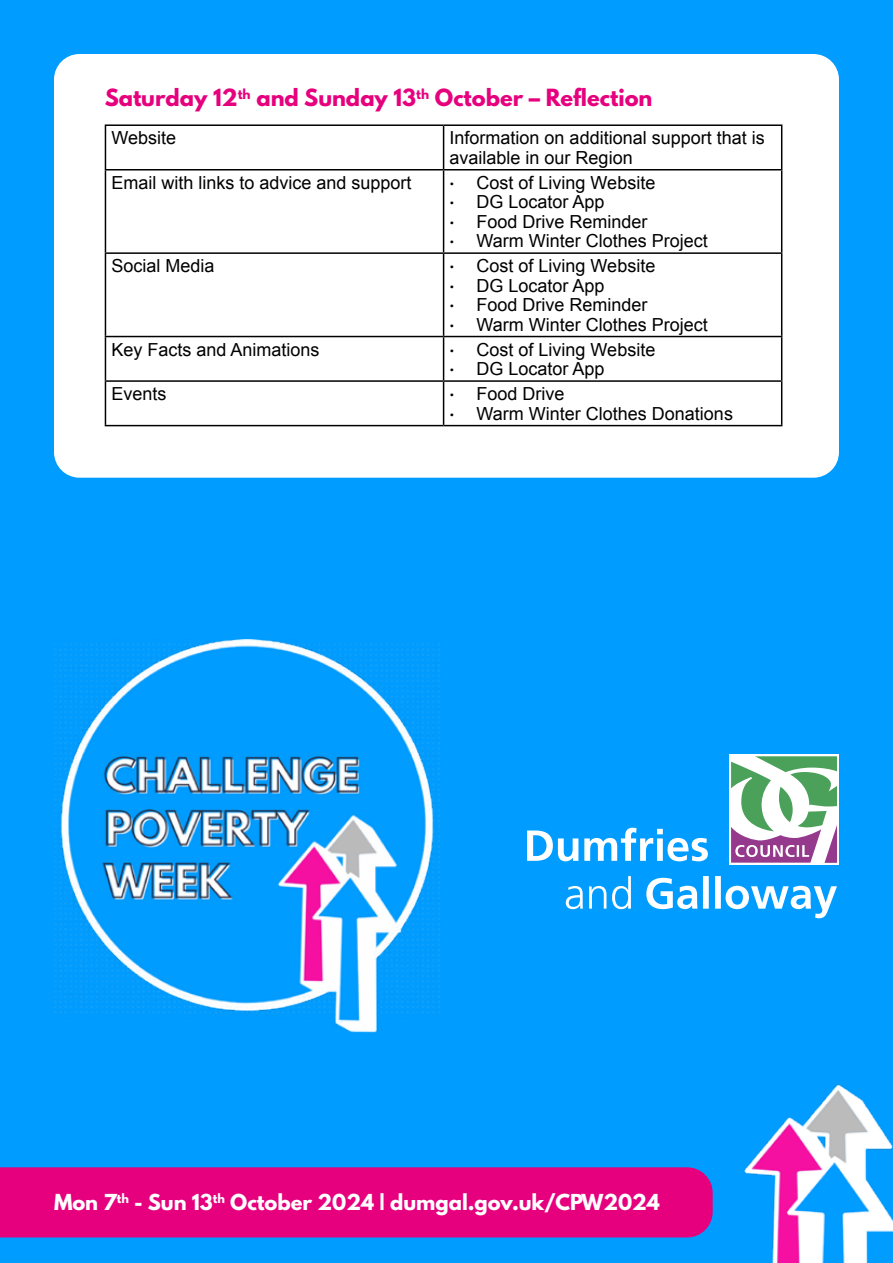
<style>
.page{position:relative;width:893px;height:1263px;background:#009cff}
.page>*{position:absolute;margin:0;border:0;box-sizing:border-box;transform-origin:0 0}
.t1{font:700 21px "League Spartan";color:#e6007d}
.t2{font:700 19.5px "League Spartan";color:#fff}
.t3{font:18px/19.4px "Arial";color:#000}
.s1{font-family:"Frutiger LT Pro";font-weight:700}
</style>
<div class="page">
<div style="left:54px;top:54px;width:785px;height:424px;background:#fff;border-radius:26px"></div>
<img style="left:655px;top:1084px;width:238px;height:179px">
<div style="left:0;top:1167px;width:713px;height:70px;background:#e6007d"></div>
<img style="left:54px;top:640px;width:385px;height:393px">
<div style="left:729px;top:754px;width:110px;height:111px;background:#fff"></div>
<svg style="left:731px;top:756px;width:106px;height:107px"></svg>
<svg style="left:566px;top:876px;width:271px;height:42px"></svg>
<svg style="left:527px;top:828px;width:181px;height:33px"></svg>
<hr style="left:105px;top:124px;width:339px;height:2px;background:#000">
<hr style="left:105px;top:126px;width:1px;height:43px;background:#000">
<hr style="left:444px;top:124px;width:338px;height:2px;background:#000">
<hr style="left:443px;top:126px;width:1px;height:43px;background:#000">
<hr style="left:781px;top:126px;width:1px;height:43px;background:#000">
<hr style="left:105px;top:169px;width:339px;height:1px;background:#000">
<hr style="left:105px;top:170px;width:1px;height:82px;background:#000">
<hr style="left:444px;top:169px;width:338px;height:1px;background:#000">
<hr style="left:443px;top:170px;width:1px;height:82px;background:#000">
<hr style="left:781px;top:170px;width:1px;height:82px;background:#000">
<hr style="left:105px;top:252px;width:339px;height:2px;background:#000">
<hr style="left:105px;top:254px;width:1px;height:82px;background:#000">
<hr style="left:444px;top:252px;width:338px;height:2px;background:#000">
<hr style="left:443px;top:254px;width:1px;height:82px;background:#000">
<hr style="left:781px;top:254px;width:1px;height:82px;background:#000">
<hr style="left:105px;top:336px;width:339px;height:1px;background:#000">
<hr style="left:105px;top:337px;width:1px;height:43px;background:#000">
<hr style="left:444px;top:336px;width:338px;height:1px;background:#000">
<hr style="left:443px;top:337px;width:1px;height:43px;background:#000">
<hr style="left:781px;top:337px;width:1px;height:43px;background:#000">
<hr style="left:105px;top:380px;width:339px;height:2px;background:#000">
<hr style="left:105px;top:382px;width:1px;height:43px;background:#000">
<hr style="left:444px;top:380px;width:338px;height:2px;background:#000">
<hr style="left:443px;top:382px;width:1px;height:43px;background:#000">
<hr style="left:781px;top:382px;width:1px;height:43px;background:#000">
<hr style="left:105px;top:425px;width:339px;height:1px;background:#000">
<hr style="left:444px;top:425px;width:338px;height:1px;background:#000">
<p class="t1" style="left:105px;top:82px;width:549px">Saturday 12<sup>th</sup> and Sunday 13<sup>th</sup> October – Reflection</p>
<p class="t3" style="left:111px;top:129px;width:66px">Website</p>
<p class="t3" style="left:450px;top:129px;width:317px">Information on additional support that is available in our Region</p>
<p class="t3" style="left:111px;top:173px;width:302px">Email with links to advice and support</p>
<p class="t3" style="left:450px;top:173px;width:260px"><span class="s1">·</span> Cost of Living Website<br><span class="s1">·</span> DG Locator App<br><span class="s1">·</span> Food Drive Reminder<br><span class="s1">·</span> Warm Winter Clothes Project</p>
<p class="t3" style="left:111px;top:256px;width:105px">Social Media</p>
<p class="t3" style="left:450px;top:256px;width:260px"><span class="s1">·</span> Cost of Living Website<br><span class="s1">·</span> DG Locator App<br><span class="s1">·</span> Food Drive Reminder<br><span class="s1">·</span> Warm Winter Clothes Project</p>
<p class="t3" style="left:111px;top:340px;width:210px">Key Facts and Animations</p>
<p class="t3" style="left:450px;top:340px;width:207px"><span class="s1">·</span> Cost of Living Website <span class="s1">·</span> DG Locator App</p>
<p class="t3" style="left:111px;top:384px;width:57px">Events</p>
<p class="t3" style="left:450px;top:384px;width:285px"><span class="s1">·</span> Food Drive<br><span class="s1">·</span> Warm Winter Clothes Donations</p>
<p class="t2" style="left:54px;top:1186px;width:607px">Mon 7<sup>th</sup> - Sun 13<sup>th</sup> October 2024 | dumgal.gov.uk/CPW2024</p>
</div>
